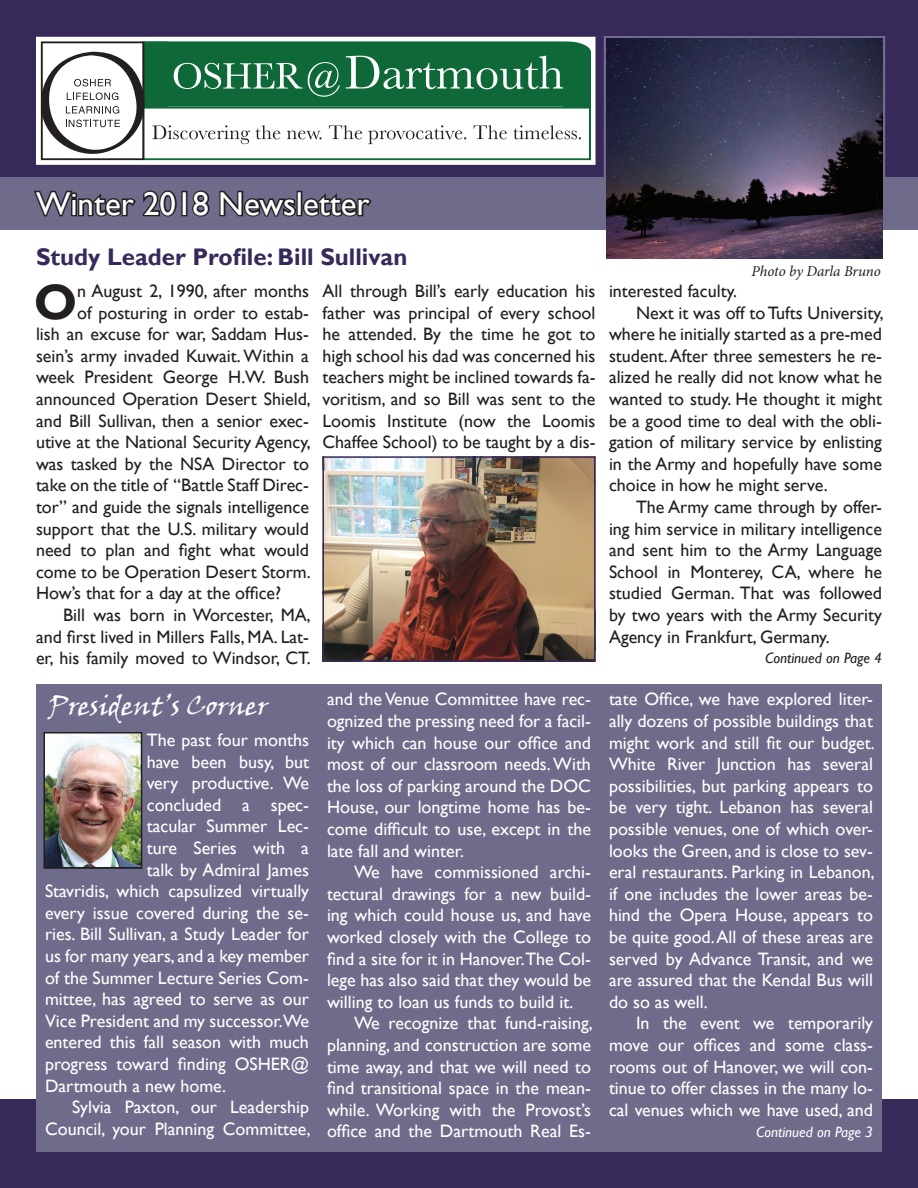
<style>
.page{position:relative;width:918px;height:1188px;background:#fff}
.page>*{position:absolute;margin:0;border:0;box-sizing:border-box;transform-origin:0 0}
.t1{font:700 49.65px "Gill Sans";color:#231f20}
.t2{font:33px "Gill Sans";color:#fff}
.t3{font:27px "Viner Hand ITC";color:#fff}
.t4{font:700 24px "Gill Sans";color:#372959}
.t5{font:18px/21.6px "Gill Sans";color:#fff;text-align:justify}
.t6{font:18px/21.6px "Gill Sans";color:#231f20;text-align:justify}
.t7{font:italic 15px "Minion Pro";letter-spacing:-.01em;color:#231f20}
.t8{font:italic 15px "Gill Sans";color:#231f20}
.t9{font:italic 15px "Gill Sans";color:#fff}
</style>
<div class="page">
<div style="left:0;top:1099px;width:918px;height:89px;background:#372959"></div>
<div style="left:0;top:0;width:918px;height:220px;background:#372959"></div>
<div style="left:36px;top:684px;width:846px;height:468px;background:#6f6b8b"></div>
<div style="left:0;top:177px;width:918px;height:53px;background:#6f6b8b"></div>
<svg style="left:34px;top:190px;width:143px;height:27px"></svg>
<div style="left:181px;top:191px;width:7px;height:25px;border:3px solid #231f20"></div>
<svg style="left:192px;top:190px;width:18px;height:27px"></svg>
<svg style="left:219px;top:190px;width:153px;height:27px"></svg>
<svg style="left:36px;top:36px;width:560px;height:129px;background:#93b6a3"></svg>
<img style="left:43px;top:732px;width:100px;height:137px">
<img style="left:325px;top:459px;width:268px;height:200px">
<div style="left:322px;top:456px;width:274px;height:206px;border:2px solid #372959"></div>
<div style="left:604px;top:36px;width:281px;height:195px;border:3px solid #6f6b8b"></div>
<img style="left:607px;top:39px;width:275px;height:219px">
<p class="t2" style="left:36px;top:185px;width:335px">Winter 2018 Newsletter</p>
<p class="t4" style="left:36px;top:242px;width:373px">Study Leader Profile: Bill Sullivan</p>
<p class="t1" style="left:34px;top:272px;width:45px">O</p>
<p class="t6" style="left:77px;top:281px;width:233px">n August 2, 1990, after months</p>
<p class="t7" style="left:752px;top:261px;width:131px">Photo by Darla Bruno</p>
<p class="t6" style="left:322px;top:281px;width:275px">All through Bill’s early education his father was principal of every school he attended. By the time he got to high school his dad was concerned his teachers might be inclined towards fa&shy;voritism, and so Bill was sent to the Loomis Institute (now the Loomis Chaffee School) to be taught by a dis-</p>
<p class="t6" style="left:609px;top:281px;width:130px">interested faculty.</p>
<p class="t6" style="left:77px;top:302px;width:233px">of posturing in order to estab-</p>
<p class="t6" style="left:36px;top:324px;width:274px">lish an excuse for war, Saddam Hus-</p>
<p class="t6" style="left:36px;top:345px;width:275px">sein’s army invaded Kuwait. Within a</p>
<p class="t6" style="left:36px;top:367px;width:275px">week President George H.W. Bush</p>
<p class="t6" style="left:36px;top:389px;width:276px">announced Operation Desert Shield,</p>
<p class="t6" style="left:36px;top:410px;width:274px">and Bill Sullivan, then a senior exec-</p>
<p class="t6" style="left:36px;top:432px;width:276px">utive at the National Security Agency,</p>
<p class="t6" style="left:36px;top:453px;width:275px">was tasked by the NSA Director to</p>
<p class="t6" style="left:36px;top:475px;width:274px">take on the title of “Battle Staff Direc-</p>
<p class="t6" style="left:36px;top:497px;width:274px">tor” and guide the signals intelligence</p>
<p class="t6" style="left:36px;top:518px;width:275px">support that the U.S. military would</p>
<p class="t6" style="left:36px;top:540px;width:274px">need to plan and fight what would</p>
<p class="t6" style="left:36px;top:561px;width:276px">come to be Operation Desert Storm.</p>
<p class="t6" style="left:36px;top:583px;width:247px">How’s that for a day at the office?</p>
<p class="t6" style="left:36px;top:605px;width:276px;text-indent:27px">Bill was born in Worcester, MA, and first lived in Millers Falls, MA. Lat&shy;er, his family moved to Windsor, CT.</p>
<p class="t6" style="left:609px;top:302px;width:276px;text-indent:27px">Next it was off to Tufts University, where he initially started as a pre-med student. After three semesters he re&shy;alized he really did not know what he wanted to study. He thought it might be a good time to deal with the obli&shy;gation of military service by enlisting in the Army and hopefully have some choice in how he might serve.</p>
<p class="t6" style="left:609px;top:497px;width:275px;text-indent:27px">The Army came through by offer&shy;ing him service in military intelligence and sent him to the Army Language School in Monterey, CA, where he studied German. That was followed by two years with the Army Security Agency in Frankfurt, Germany.</p>
<p class="t8" style="left:765px;top:649px;width:118px">Continued on Page 4</p>
<p class="t3" style="left:48px;top:689px;width:221px">President’s Corner</p>
<p class="t5" style="left:147px;top:729px;width:164px">The past four months</p>
<p class="t5" style="left:147px;top:751px;width:164px">have been busy, but</p>
<p class="t5" style="left:147px;top:773px;width:164px">very productive. We</p>
<p class="t5" style="left:147px;top:794px;width:164px">concluded a spec-</p>
<p class="t5" style="left:147px;top:816px;width:164px">tacular Summer Lec-</p>
<p class="t5" style="left:147px;top:837px;width:164px">ture Series with a</p>
<p class="t5" style="left:147px;top:859px;width:164px">talk by Admiral James</p>
<p class="t5" style="left:45px;top:881px;width:266px">Stavridis, which capsulized virtually</p>
<p class="t5" style="left:45px;top:902px;width:265px">every issue covered during the se-</p>
<p class="t5" style="left:45px;top:924px;width:266px">ries. Bill Sullivan, a Study Leader for</p>
<p class="t5" style="left:45px;top:945px;width:266px">us for many years, and a key member</p>
<p class="t5" style="left:45px;top:967px;width:265px">of the Summer Lecture Series Com-</p>
<p class="t5" style="left:45px;top:989px;width:266px">mittee, has agreed to serve as our</p>
<p class="t5" style="left:45px;top:1010px;width:266px">Vice President and my successor.We</p>
<p class="t5" style="left:45px;top:1032px;width:265px">entered this fall season with much</p>
<p class="t5" style="left:45px;top:1053px;width:265px">progress toward finding OSHER@</p>
<p class="t5" style="left:45px;top:1075px;width:183px">Dartmouth a new home.</p>
<p class="t5" style="left:45px;top:1097px;width:267px;text-align:right">Sylvia Paxton, our Leadership<br>Council, your Planning Committee,</p>
<p class="t5" style="left:327px;top:689px;width:266px">and the Venue Committee have rec&shy;ognized the pressing need for a facil&shy;ity which can house our office and most of our classroom needs. With the loss of parking around the DOC House, our longtime home has be&shy;come difficult to use, except in the late fall and winter.</p>
<p class="t5" style="left:327px;top:862px;width:266px;text-indent:27px">We have commissioned archi&shy;tectural drawings for a new build&shy;ing which could house us, and have worked closely with the College to find a site for it in Hanover.The Col&shy;lege has also said that they would be willing to loan us funds to build it.</p>
<p class="t5" style="left:327px;top:1013px;width:267px;text-indent:27px">We recognize that fund-raising, planning, and construction are some time away, and that we will need to find transitional space in the mean&shy;while. Working with the Provost’s office and the Dartmouth Real Es-</p>
<p class="t5" style="left:609px;top:689px;width:267px">tate Office, we have explored liter&shy;ally dozens of possible buildings that might work and still fit our budget.<br>White River Junction has several possibilities, but parking appears to be very tight. Lebanon has several possible venues, one of which over&shy;looks the Green, and is close to sev&shy;eral restaurants. Parking in Lebanon, if one includes the lower areas be&shy;hind the Opera House, appears to be quite good. All of these areas are served by Advance Transit, and we are assured that the Kendal Bus will do so as well.</p>
<p class="t5" style="left:609px;top:1013px;width:265px;text-indent:27px">In the event we temporarily move our offices and some class&shy;rooms out of Hanover, we will con&shy;tinue to offer classes in the many lo&shy;cal venues which we have used, and</p>
<p class="t9" style="left:756px;top:1123px;width:118px">Continued on Page 3</p>
</div>
